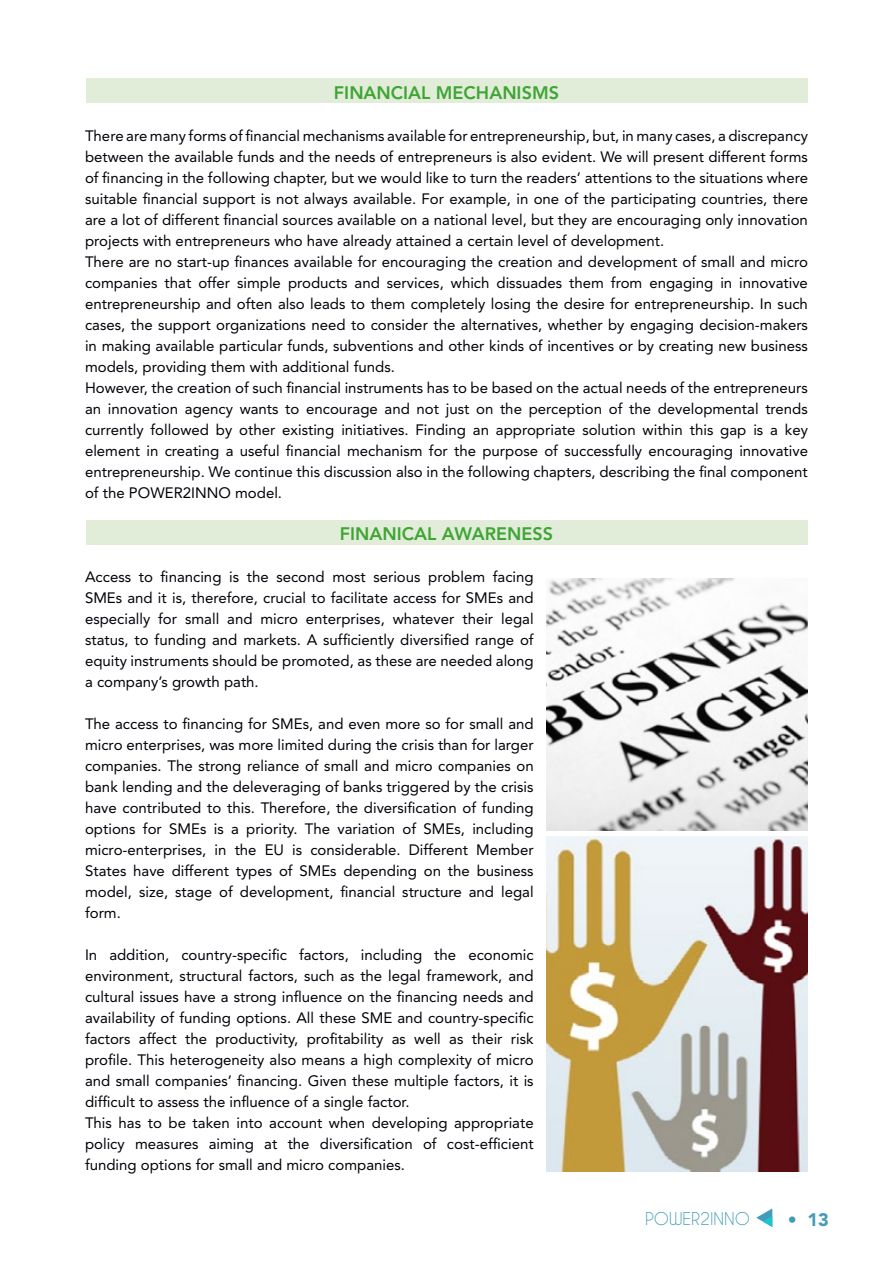
<style>
.page{position:relative;width:893px;height:1263px;background:#fff}
.page>*{position:absolute;margin:0;border:0;box-sizing:border-box;transform-origin:0 0}
.t1{font:800 18px "Avenir";color:#3fa535}
.t2{font:900 18px "Avenir";color:#429bb8}
.t3{font:16.5px "Caviar Dreams";color:#429bb8}
.t4{font:15px/21px "Avenir";color:#000009}
</style>
<div class="page">
<svg style="left:756px;top:1208px;width:16px;height:19px"></svg>
<div style="left:86px;top:78px;width:721px;height:24px;background:#e2edd9"></div>
<div style="left:86px;top:521px;width:721px;height:24px;background:#e2edd9"></div>
<img style="left:546px;top:837px;width:262px;height:334px">
<img style="left:546px;top:578px;width:262px;height:252px">
<p class="t1" style="left:334px;top:82px;width:226px">FINANCIAL MECHANISMS</p>
<p class="t4" style="left:85px;top:125px;width:724px">There are many forms of financial mechanisms available for entrepreneurship, but, in many cases, a discrepancy between the available funds and the needs of entrepreneurs is also evident. We will present different forms of financing in the following chapter, but we would like to turn the readers’ attentions to the situations where suitable financial support is not always available. For example, in one of the participating countries, there are a lot of different financial sources available on a national level, but they are encouraging only innovation projects with entrepreneurs who have already attained a certain level of development.<br>There are no start-up finances available for encouraging the creation and development of small and micro companies that offer simple products and services, which dissuades them from engaging in innovative entrepreneurship and often also leads to them completely losing the desire for entrepreneurship. In such cases, the support organizations need to consider the alternatives, whether by engaging decision-makers in making available particular funds, subventions and other kinds of incentives or by creating new business models, providing them with additional funds.<br>However, the creation of such financial instruments has to be based on the actual needs of the entrepreneurs an innovation agency wants to encourage and not just on the perception of the developmental trends currently followed by other existing initiatives. Finding an appropriate solution within this gap is a key element in creating a useful financial mechanism for the purpose of successfully encouraging innovative entrepreneurship. We continue this discussion also in the following chapters, describing the final component of the POWER2INNO model.</p>
<p class="t1" style="left:340px;top:523px;width:215px">FINANICAL AWARENESS</p>
<p class="t4" style="left:85px;top:566px;width:450px;text-align:justify">Access to financing is the second most serious problem facing SMEs and it is, therefore, crucial to facilitate access for SMEs and especially for small and micro enterprises, whatever their legal status, to funding and markets. A sufficiently diversified range of equity instruments should be promoted, as these are needed along a company’s growth path.</p>
<p class="t4" style="left:85px;top:713px;width:450px;text-align:justify">The access to financing for SMEs, and even more so for small and micro enterprises, was more limited during the crisis than for larger companies. The strong reliance of small and micro companies on bank lending and the deleveraging of banks triggered by the crisis have contributed to this. Therefore, the diversification of funding options for SMEs is a priority. The variation of SMEs, including micro-enterprises, in the EU is considerable. Different Member States have different types of SMEs depending on the business model, size, stage of development, financial structure and legal form.</p>
<p class="t4" style="left:85px;top:944px;width:450px">In addition, country-specific factors, including the economic environment, structural factors, such as the legal framework, and cultural issues have a strong influence on the financing needs and availability of funding options. All these SME and country-specific factors affect the productivity, profitability as well as their risk profile. This heterogeneity also means a high complexity of micro and small companies’ financing. Given these multiple factors, it is difficult to assess the influence of a single factor.<br>This has to be taken into account when developing appropriate policy measures aiming at the diversification of cost-efficient funding options for small and micro companies.</p>
<p class="t3" style="left:645px;top:1210px;width:106px">POWER2INNO</p>
<p class="t2" style="left:788px;top:1208px;width:42px">• 13</p>
</div>
